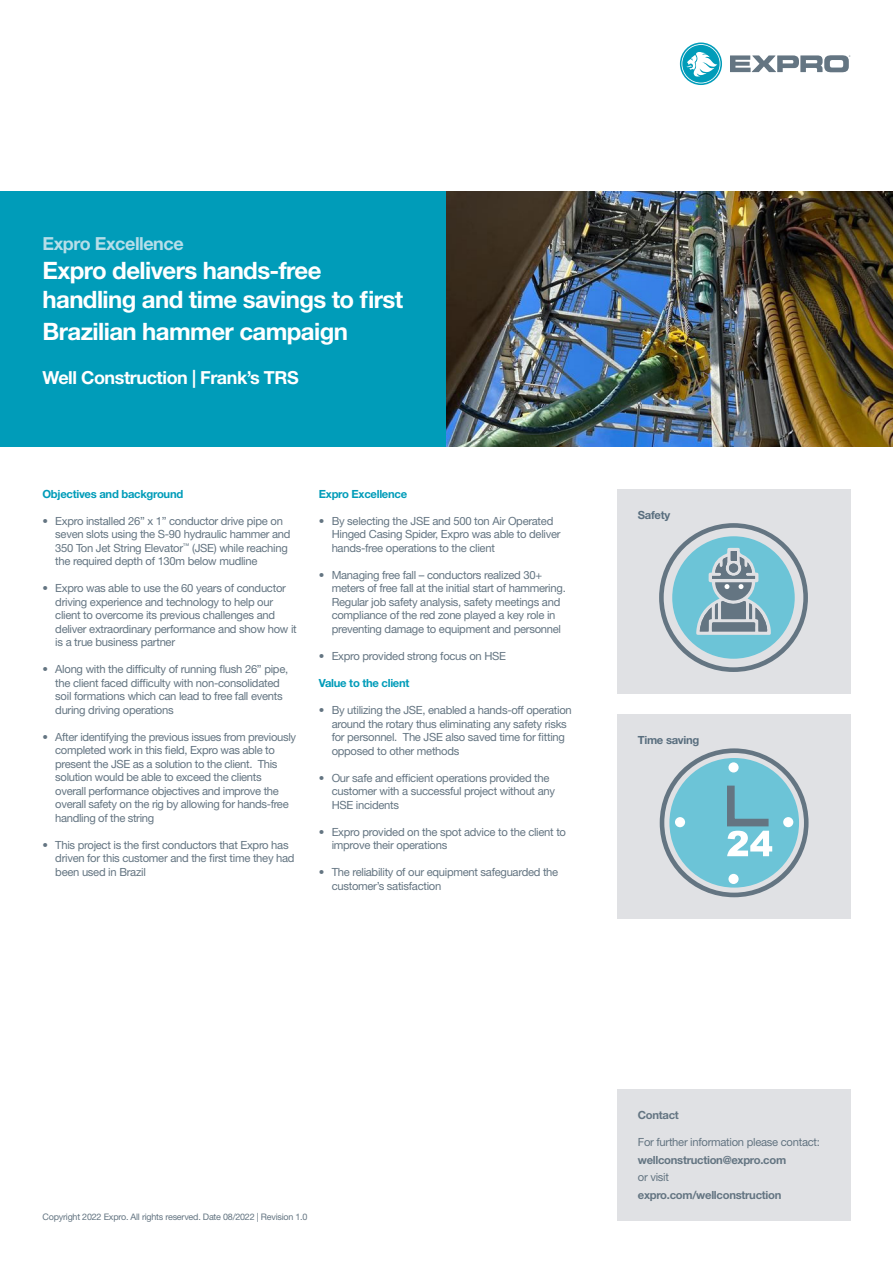
<style>
.page{position:relative;width:893px;height:1263px;background:#fff}
.page>*{position:absolute;margin:0;border:0;box-sizing:border-box;transform-origin:0 0}
.t1{font:700 24px/28.8px "Helvetica Neue";letter-spacing:-.025em;color:#fff}
.t2{font:700 18px "Helvetica Neue";letter-spacing:-.025em;color:#fff}
.t3{font:700 18px "Helvetica Neue";letter-spacing:-.025em;color:#b6dee9}
.t4{font:11.25px/13.5px "Helvetica Neue";letter-spacing:-.025em;color:#647582}
.t5{font:700 11.25px "Helvetica Neue";letter-spacing:-.025em;color:#647582}
.t6{font:700 11.25px "Helvetica Neue";letter-spacing:-.025em;color:#009cb9}
.t7{font:700 11.25px "Helvetica Neue";letter-spacing:-.025em;color:#596e7e}
.t8{font:9px "Helvetica Neue";letter-spacing:-.025em;color:#647582}
</style>
<div class="page">
<div style="left:0;top:191px;width:446px;height:255px;background:#009cb9"></div>
<img style="left:446px;top:191px;width:447px;height:255px">
<div style="left:617px;top:714px;width:233px;height:204px;background:#e0e1e4"></div>
<svg style="left:660px;top:748px;width:149px;height:149px"></svg>
<svg style="left:680px;top:43px;width:42px;height:42px"></svg>
<svg style="left:730px;top:55px;width:120px;height:17px"></svg>
<div style="left:617px;top:1089px;width:233px;height:131px;background:#e0e1e4"></div>
<div style="left:617px;top:489px;width:233px;height:204px;background:#e0e1e4"></div>
<svg style="left:659px;top:523px;width:149px;height:149px"></svg>
<p class="t3" style="left:43px;top:233px;width:143px">Expro Excellence</p>
<p class="t1" style="left:43px;top:256px;width:362px">Expro delivers hands-free handling and time savings to first</p>
<p class="t1" style="left:43px;top:317px;width:307px">Brazilian hammer campaign</p>
<p class="t2" style="left:43px;top:366px;width:258px">Well Construction | Frank’s TRS</p>
<p class="t6" style="left:43px;top:487px;width:142px">Objectives and background</p>
<p class="t4" style="left:55px;top:514px;width:237px;text-indent:-13px">• Expro installed 26” x 1” conductor drive pipe on seven slots using the S-90 hydraulic hammer and 350 Ton Jet String Elevator<sup>™</sup> (JSE) while reaching the required depth of 130m below mudline</p>
<p class="t4" style="left:55px;top:581px;width:243px;text-indent:-13px">• Expro was able to use the 60 years of conductor driving experience and technology to help our client to overcome its previous challenges and deliver extraordinary performance and show how it is a true business partner</p>
<p class="t4" style="left:55px;top:662px;width:234px;text-indent:-13px">• Along with the difficulty of running flush 26” pipe, the client faced difficulty with non-consolidated soil formations which can lead to free fall events during driving operations</p>
<p class="t4" style="left:55px;top:730px;width:242px;text-indent:-13px">• After identifying the previous issues from previously completed work in this field, Expro was able to present the JSE as a solution to the client. This solution would be able to exceed the clients<br>overall performance objectives and improve the overall safety on the rig by allowing for hands-free handling of the string</p>
<p class="t4" style="left:55px;top:838px;width:241px;text-indent:-13px">• This project is the first conductors that Expro has driven for this customer and the first time they had been used in Brazil</p>
<p class="t6" style="left:319px;top:487px;width:90px">Expro Excellence</p>
<p class="t4" style="left:332px;top:514px;width:230px;text-indent:-13px">• By selecting the JSE and 500 ton Air Operated<br>Hinged Casing Spider, Expro was able to deliver hands-free operations to the client</p>
<p class="t4" style="left:332px;top:568px;width:236px;text-indent:-13px">• Managing free fall – conductors realized 30+ meters of free fall at the initial start of hammering.<br>Regular job safety analysis, safety meetings and compliance of the red zone played a key role in preventing damage to equipment and personnel</p>
<p class="t4" style="left:319px;top:649px;width:189px">• Expro provided strong focus on HSE</p>
<p class="t6" style="left:319px;top:676px;width:92px">Value to the client</p>
<p class="t4" style="left:332px;top:703px;width:242px;text-indent:-13px">• By utilizing the JSE, enabled a hands-off operation around the rotary thus eliminating any safety risks for personnel. The JSE also saved time for fitting opposed to other methods</p>
<p class="t4" style="left:332px;top:771px;width:225px;text-indent:-13px">• Our safe and efficient operations provided the customer with a successful project without any<br>HSE incidents</p>
<p class="t4" style="left:332px;top:825px;width:236px;text-indent:-13px">• Expro provided on the spot advice to the client to improve their operations</p>
<p class="t4" style="left:332px;top:865px;width:228px;text-indent:-13px">• The reliability of our equipment safeguarded the customer’s satisfaction</p>
<p class="t7" style="left:638px;top:508px;width:34px">Safety</p>
<p class="t7" style="left:638px;top:733px;width:63px">Time saving</p>
<p class="t8" style="left:43px;top:1212px;width:267px">Copyright 2022 Expro. All rights reserved. Date 08/2022 | Revision 1.0</p>
<p class="t5" style="left:638px;top:1108px;width:43px">Contact</p>
<p class="t4" style="left:638px;top:1135px;width:184px">For further information please contact:</p>
<p class="t5" style="left:638px;top:1153px;width:150px">wellconstruction@expro.com</p>
<p class="t4" style="left:638px;top:1170px;width:33px">or visit</p>
<p class="t5" style="left:638px;top:1188px;width:145px">expro.com/wellconstruction</p>
</div>
